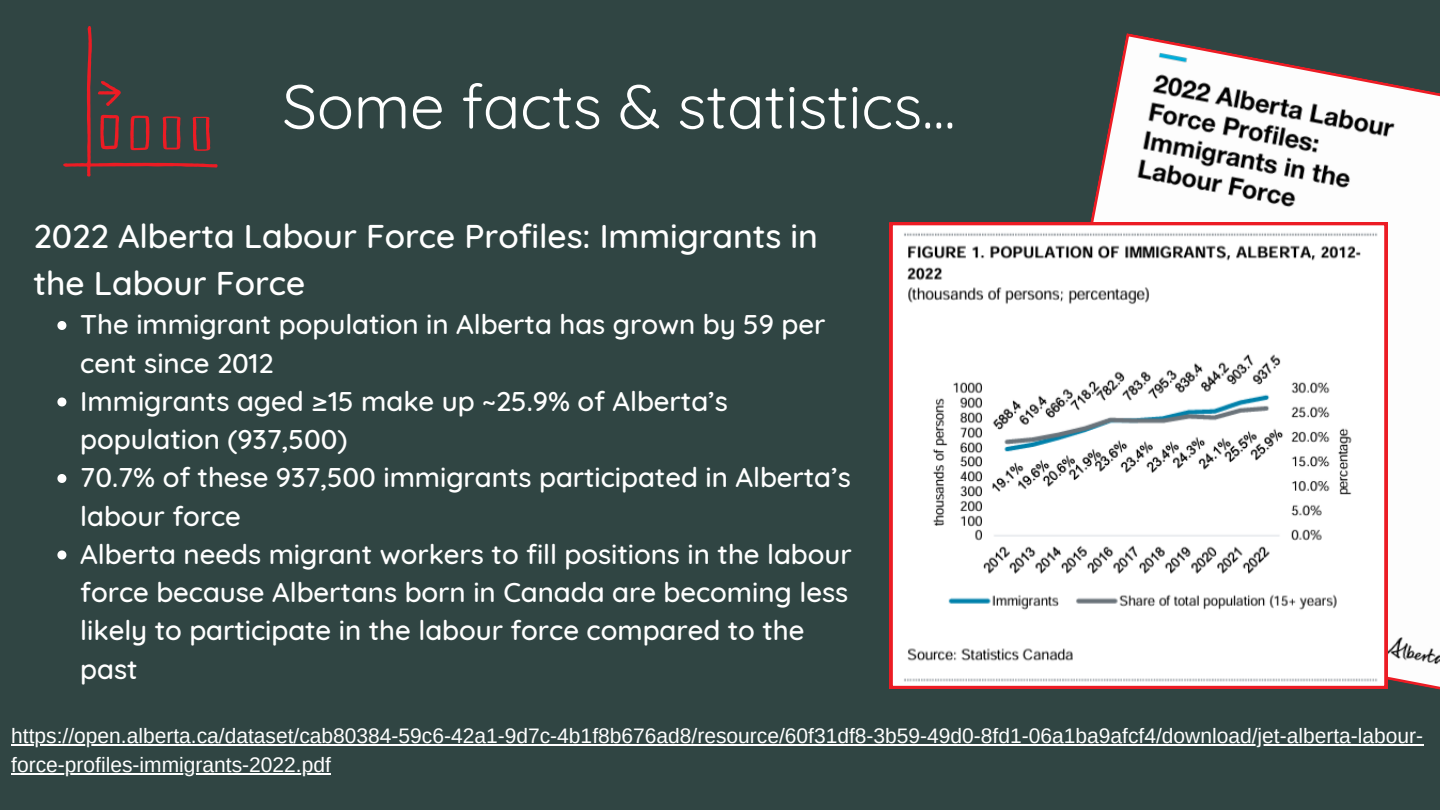
<style>
.page{position:relative;width:1440px;height:810px;background:#304543}
.page>*{position:absolute;margin:0;border:0;box-sizing:border-box;transform-origin:0 0}
.t1{font:62px "Quicksand";color:#fff}
.t2{font:500 33.6px/46.5px "Quicksand";color:#fff}
.t3{font:500 27.6px/38.2px "Quicksand";color:#fff}
.t4{font:21px/29.2px "Arimo";color:#fff}
</style>
<div class="page">
<svg style="left:1090px;top:33px;width:350px;height:657px"></svg>
<svg style="left:57px;top:321px;width:9px;height:9px"></svg>
<svg style="left:57px;top:397px;width:9px;height:9px"></svg>
<svg style="left:57px;top:474px;width:9px;height:9px"></svg>
<svg style="left:57px;top:550px;width:9px;height:9px"></svg>
<svg style="left:890px;top:222px;width:497px;height:467px;background:#efeaeb"></svg>
<svg style="left:63px;top:26px;width:155px;height:151px"></svg>
<hr style="left:11px;top:744px;width:1413px;height:2px;background:#fff">
<hr style="left:11px;top:774px;width:320px;height:1px;background:#fff">
<p class="t1" style="left:282px;top:67px;width:675px">Some facts &amp; statistics...</p>
<p class="t2" style="left:33px;top:212px;width:786px">2022 Alberta Labour Force Profiles: Immigrants in the Labour Force</p>
<p class="t3" style="left:80px;top:305px;width:747px">The immigrant population in Alberta has grown by 59 per cent since 2012</p>
<p class="t3" style="left:80px;top:382px;width:649px">Immigrants aged ≥15 make up ~25.9% of Alberta’s population (937,500)</p>
<p class="t3" style="left:80px;top:458px;width:772px">70.7% of these 937,500 immigrants participated in Alberta’s labour force</p>
<p class="t3" style="left:80px;top:535px;width:773px">Alberta needs migrant workers to fill positions in the labour force because Albertans born in Canada are becoming less likely to participate in the labour force compared to the past</p>
<p class="t4" style="left:11px;top:721px;width:1413px">https://open.alberta.ca/dataset/cab80384-59c6-42a1-9d7c-4b1f8b676ad8/resource/60f31df8-3b59-49d0-8fd1-06a1ba9afcf4/download/jet-alberta-labour&shy;force-profiles-immigrants-2022.pdf</p>
</div>
